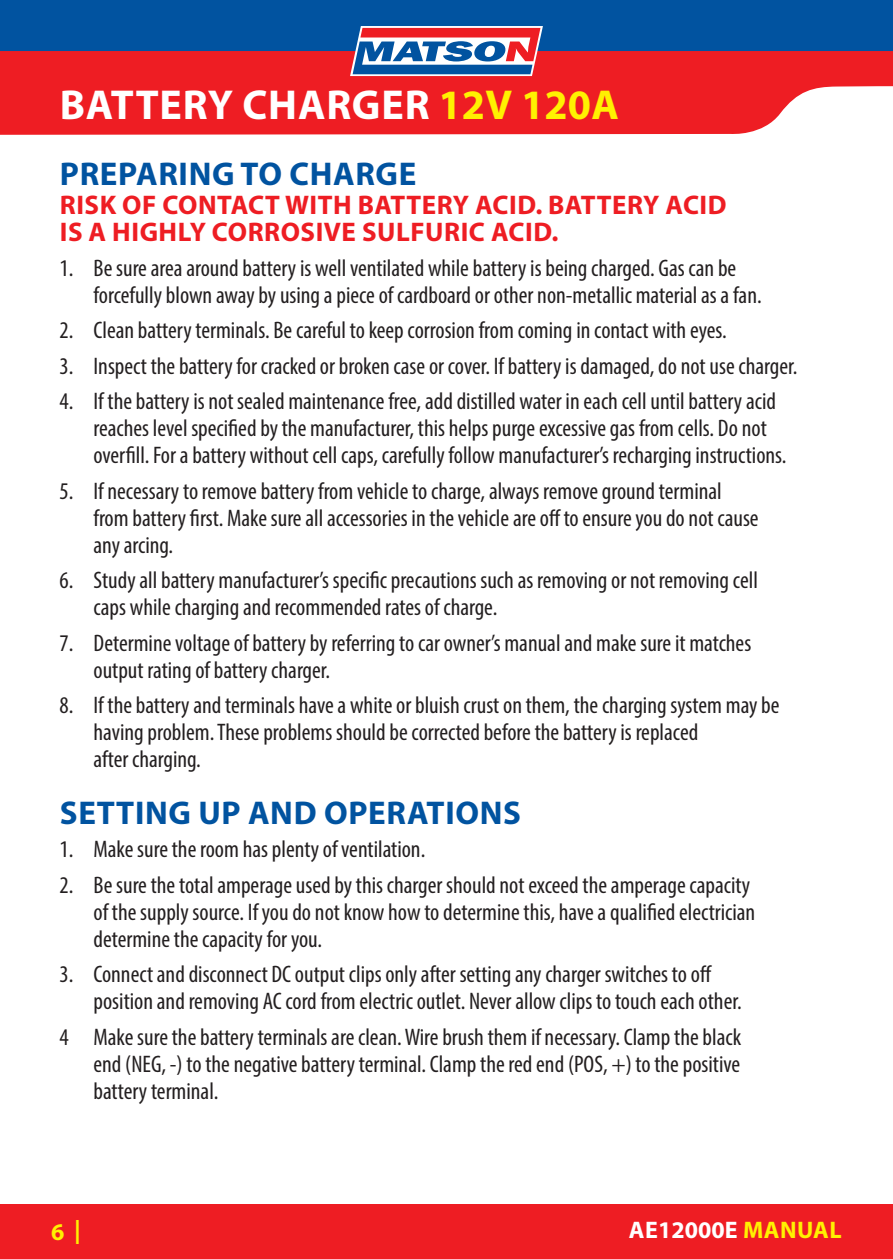
<style>
.page{position:relative;width:893px;height:1259px;background:#fff}
.page>*{position:absolute;margin:0;border:0;box-sizing:border-box;transform-origin:0 0}
.t1{font:700 42px "Myriad Pro";letter-spacing:.015em;color:#fff}
.t2{font:700 33px "Myriad Pro";letter-spacing:.02em;color:#0153a0}
.t3{font:700 27px/27px "Myriad Pro";letter-spacing:.02em;color:#ee1d23}
.t4{font:condensed 24px/27px "Myriad Pro";color:#231f20}
.t5{font:700 24px "Myriad Pro";letter-spacing:.01em;color:#fff}
.t6{font:700 24px "Myriad Pro";color:#fff101}
.s1{color:#fff101}
</style>
<div class="page">
<div style="left:0;top:51px;width:893px;height:32px;background:#ee1d23"></div>
<div style="left:0;top:0;width:893px;height:51px;background:#0153a0"></div>
<svg style="left:350px;top:26px;width:193px;height:50px"></svg>
<svg style="left:0;top:83px;width:887px;height:52px;background:#f0383d"></svg>
<svg style="left:887px;top:83px;width:6px;height:4px"></svg>
<div style="left:0;top:1203px;width:893px;height:56px;background:#ee1d23"></div>
<h1 class="t1" style="left:60px;top:77px;width:561px">BATTERY CHARGER <span class="s1">12V 120A</span></h1>
<h2 class="t2" style="left:60px;top:152px;width:358px">PREPARING TO CHARGE</h2>
<p class="t3" style="left:60px;top:190px;width:668px">RISK OF CONTACT WITH BATTERY ACID. BATTERY ACID<br>IS A HIGHLY CORROSIVE SULFURIC ACID.</p>
<p class="t4" style="left:94px;top:254px;width:670px;text-indent:-34px">1. Be sure area around battery is well ventilated while battery is being charged. Gas can be forcefully blown away by using a piece of cardboard or other non-metallic material as a fan.</p>
<p class="t4" style="left:60px;top:316px;width:669px">2. Clean battery terminals. Be careful to keep corrosion from coming in contact with eyes.</p>
<p class="t4" style="left:60px;top:352px;width:739px">3. Inspect the battery for cracked or broken case or cover. If battery is damaged, do not use charger.</p>
<p class="t4" style="left:94px;top:387px;width:694px;text-indent:-34px">4. If the battery is not sealed maintenance free, add distilled water in each cell until battery acid reaches level specified by the manufacturer, this helps purge excessive gas from cells. Do not overfill. For a battery without cell caps, carefully follow manufacturer’s recharging instructions.</p>
<p class="t4" style="left:94px;top:477px;width:667px;text-indent:-34px">5. If necessary to remove battery from vehicle to charge, always remove ground terminal from battery first. Make sure all accessories in the vehicle are off to ensure you do not cause any arcing.</p>
<p class="t4" style="left:94px;top:566px;width:666px;text-indent:-34px">6. Study all battery manufacturer’s specific precautions such as removing or not removing cell caps while charging and recommended rates of charge.</p>
<p class="t4" style="left:94px;top:629px;width:659px;text-indent:-34px">7. Determine voltage of battery by referring to car owner’s manual and make sure it matches output rating of battery charger.</p>
<p class="t4" style="left:94px;top:691px;width:688px;text-indent:-34px">8. If the battery and terminals have a white or bluish crust on them, the charging system may be having problem. These problems should be corrected before the battery is replaced<br>after charging.</p>
<h2 class="t2" style="left:60px;top:791px;width:463px">SETTING UP AND OPERATIONS</h2>
<p class="t4" style="left:60px;top:835px;width:367px">1. Make sure the room has plenty of ventilation.</p>
<p class="t4" style="left:94px;top:871px;width:663px;text-indent:-34px">2. Be sure the total amperage used by this charger should not exceed the amperage capacity of the supply source. If you do not know how to determine this, have a qualified electrician determine the capacity for you.</p>
<p class="t4" style="left:94px;top:960px;width:650px;text-indent:-34px">3. Connect and disconnect DC output clips only after setting any charger switches to off position and removing AC cord from electric outlet. Never allow clips to touch each other.</p>
<p class="t4" style="left:94px;top:1023px;width:649px;text-align:justify;text-indent:-34px">4 Make sure the battery terminals are clean. Wire brush them if necessary. Clamp the black end (NEG, -) to the negative battery terminal. Clamp the red end (POS, +) to the positive battery terminal.</p>
<p class="t6" style="left:51px;top:1215px;width:31px">6 |</p>
<p class="t5" style="left:629px;top:1214px;width:214px">AE12000E <span class="s1">MANUAL</span></p>
</div>
